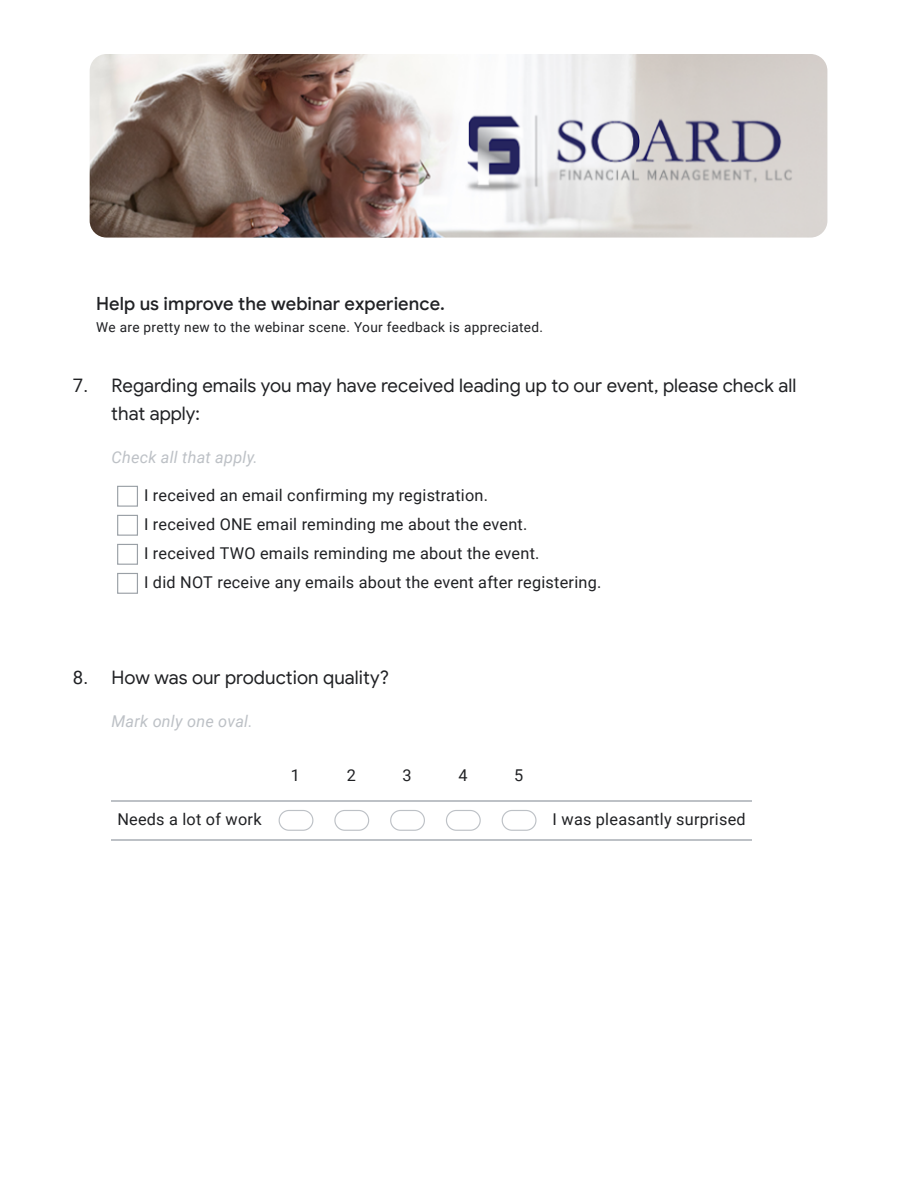
<style>
.page{position:relative;width:918px;height:1188px;background:#fff}
.page>*{position:absolute;margin:0;border:0;box-sizing:border-box;transform-origin:0 0}
.t1{font:18.6px/27.9px "Google Sans";color:#202124}
.t2{font:18.6px "Roboto";color:#202124}
.t3{font:500 18.15px "Google Sans";letter-spacing:.005em;color:#202124}
.t4{font:16.2px/29.1px "Roboto";letter-spacing:.015em;color:#202124}
.t5{font:italic 16.2px "Roboto";letter-spacing:.015em;color:#bdc1c6}
.t6{font:13.65px "Roboto";letter-spacing:.025em;color:#202124}
</style>
<div class="page">
<svg style="left:111px;top:800px;width:641px;height:41px"></svg>
<hr style="left:111px;top:801px;width:157px;height:1px;background:#bdc1c6">
<hr style="left:111px;top:839px;width:157px;height:1px;background:#bdc1c6">
<hr style="left:268px;top:801px;width:56px;height:1px;background:#bdc1c6">
<hr style="left:268px;top:839px;width:56px;height:1px;background:#bdc1c6">
<svg style="left:278px;top:809px;width:36px;height:23px"></svg>
<hr style="left:324px;top:801px;width:56px;height:1px;background:#bdc1c6">
<hr style="left:324px;top:839px;width:56px;height:1px;background:#bdc1c6">
<svg style="left:334px;top:809px;width:36px;height:23px"></svg>
<hr style="left:380px;top:801px;width:55px;height:1px;background:#bdc1c6">
<hr style="left:380px;top:839px;width:55px;height:1px;background:#bdc1c6">
<svg style="left:390px;top:809px;width:36px;height:23px"></svg>
<hr style="left:435px;top:801px;width:56px;height:1px;background:#bdc1c6">
<hr style="left:435px;top:839px;width:56px;height:1px;background:#bdc1c6">
<svg style="left:445px;top:809px;width:36px;height:23px"></svg>
<hr style="left:491px;top:801px;width:56px;height:1px;background:#bdc1c6">
<hr style="left:491px;top:839px;width:56px;height:1px;background:#bdc1c6">
<svg style="left:501px;top:809px;width:36px;height:23px"></svg>
<hr style="left:547px;top:801px;width:204px;height:1px;background:#bdc1c6">
<hr style="left:547px;top:839px;width:204px;height:1px;background:#bdc1c6">
<div style="left:117px;top:486px;width:21px;height:21px;border:1px solid #9aa0a6"></div>
<div style="left:117px;top:515px;width:21px;height:21px;border:1px solid #9aa0a6"></div>
<div style="left:117px;top:544px;width:21px;height:21px;border:1px solid #9aa0a6"></div>
<div style="left:117px;top:573px;width:21px;height:21px;border:1px solid #9aa0a6"></div>
<img style="left:90px;top:54px;width:737px;height:184px">
<p class="t3" style="left:96px;top:293px;width:350px">Help us improve the webinar experience.</p>
<p class="t6" style="left:96px;top:317px;width:448px">We are pretty new to the webinar scene. Your feedback is appreciated.</p>
<p class="t2" style="left:73px;top:372px;width:17px">7.</p>
<p class="t1" style="left:111px;top:371px;width:687px">Regarding emails you may have received leading up to our event, please check all that apply:</p>
<p class="t5" style="left:112px;top:445px;width:148px">Check all that apply.</p>
<p class="t4" style="left:144px;top:480px;width:459px">I received an email confirming my registration.<br>I received ONE email reminding me about the event.<br>I received TWO emails reminding me about the event.<br>I did NOT receive any emails about the event after registering.</p>
<p class="t2" style="left:73px;top:665px;width:17px">8.</p>
<p class="t1" style="left:112px;top:664px;width:279px">How was our production quality?</p>
<p class="t5" style="left:112px;top:710px;width:143px">Mark only one oval.</p>
<p class="t4" style="left:117px;top:804px;width:146px">Needs a lot of work</p>
<p class="t4" style="left:291px;top:760px;width:11px">1</p>
<p class="t4" style="left:347px;top:760px;width:11px">2</p>
<p class="t4" style="left:403px;top:760px;width:11px">3</p>
<p class="t4" style="left:458px;top:760px;width:11px">4</p>
<p class="t4" style="left:514px;top:760px;width:11px">5</p>
<p class="t4" style="left:553px;top:804px;width:195px">I was pleasantly surprised</p>
</div>
